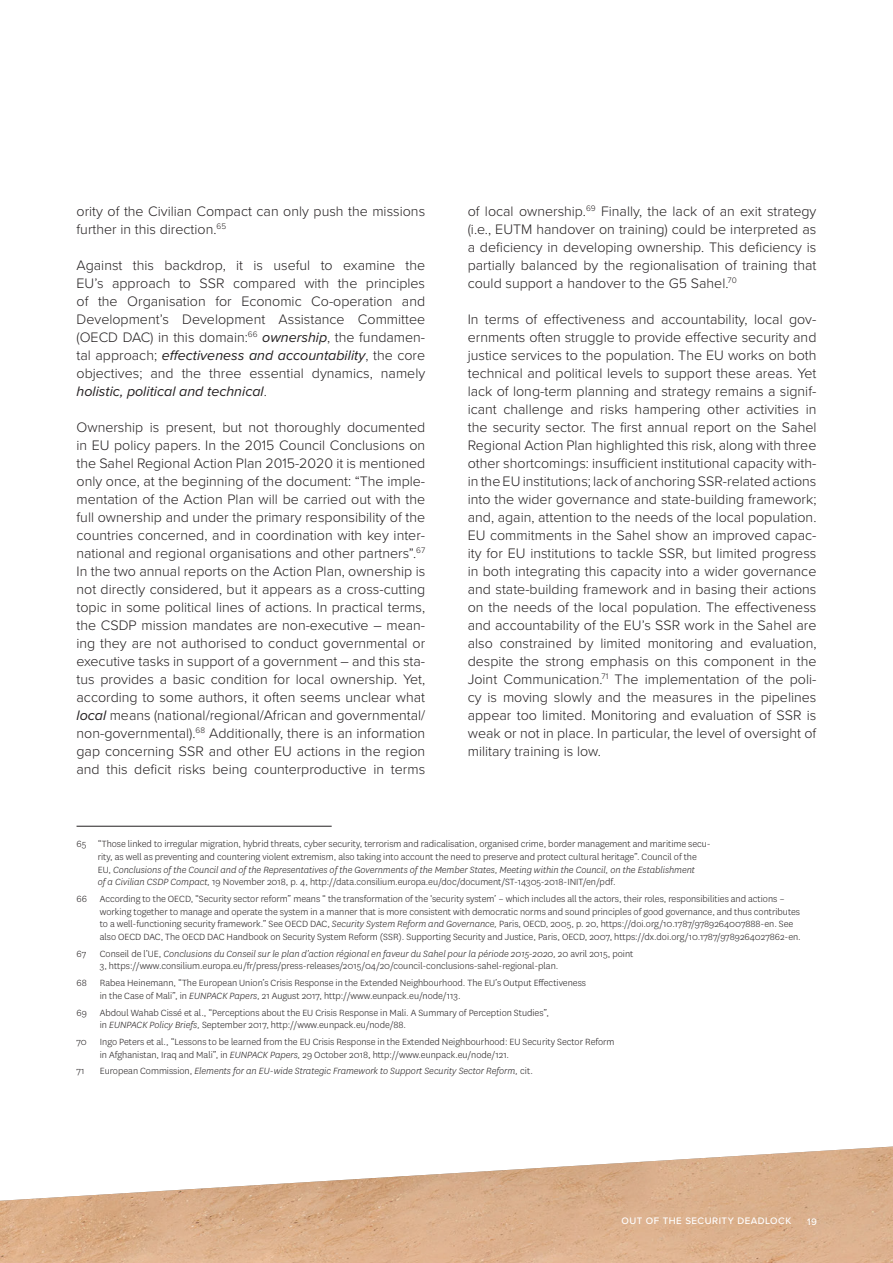
<style>
.page{position:relative;width:893px;height:1263px;background:#fff}
.page>*{position:absolute;margin:0;border:0;box-sizing:border-box;transform-origin:0 0}
.Texte-indd{font:300 14.25px/18px "Proxima Nova";color:#231f20;text-align:justify}
.NDBP{font:300 10.5px/12.6px "National";color:#231f20}
.NDBP-2{font:italic 300 10.5px "National";color:#231f20}
.t1{font:500 9.75px "Proxima Nova";letter-spacing:.05em;color:#fff}
.s1{font-weight:400;font-style:italic}
.s2{font-style:italic}
.s3{font-style:normal}
</style>
<div class="page">
<img style="left:0;top:1146px;width:893px;height:117px">
<hr style="left:77px;top:826px;width:255px;height:1px;background:#231f20">
<p class="Texte-indd" style="left:77px;top:201px;width:350px">ority of the Civilian Compact can only push the missions further in this direction.<sup>65</sup></p>
<p class="Texte-indd" style="left:77px;top:255px;width:350px">Against this backdrop, it is useful to examine the EU’s approach to SSR compared with the principles of the Organisation for Economic Co-operation and Development’s Development Assistance Committee (OECD DAC) in this domain:<sup>66</sup> <span class="s1">ownership</span>, the fundamen&shy;tal approach; <span class="s1">effectiveness and accountability</span>, the core objectives; and the three essential dynamics, namely <span class="s1">holistic, political and technical</span>.</p>
<p class="Texte-indd" style="left:77px;top:417px;width:350px">Ownership is present, but not thoroughly documented in EU policy papers. In the 2015 Council Conclusions on the Sahel Regional Action Plan 2015-2020 it is mentioned only once, at the beginning of the document: “The imple&shy;mentation of the Action Plan will be carried out with the full ownership and under the primary responsibility of the countries concerned, and in coordination with key inter&shy;national and regional organisations and other partners”.<sup>67<br></sup>In the two annual reports on the Action Plan, ownership is not directly considered, but it appears as a cross-cutting topic in some political lines of actions. In practical terms, the CSDP mission mandates are non-executive – mean&shy;ing they are not authorised to conduct governmental or executive tasks in support of a government – and this sta&shy;tus provides a basic condition for local ownership. Yet, according to some authors, it often seems unclear what <span class="s1">local</span> means (national/regional/African and governmental/ non-governmental).<sup>68</sup> Additionally, there is an information gap concerning SSR and other EU actions in the region and this deficit risks being counterproductive in terms</p>
<p class="Texte-indd" style="left:468px;top:201px;width:350px">of local ownership.<sup>69</sup> Finally, the lack of an exit strategy (i.e., EUTM handover on training) could be interpreted as a deficiency in developing ownership. This deficiency is partially balanced by the regionalisation of training that could support a handover to the G5 Sahel.<sup>70</sup></p>
<p class="Texte-indd" style="left:468px;top:309px;width:350px">In terms of effectiveness and accountability, local gov&shy;ernments often struggle to provide effective security and justice services to the population. The EU works on both technical and political levels to support these areas. Yet lack of long-term planning and strategy remains a signif&shy;icant challenge and risks hampering other activities in the security sector. The first annual report on the Sahel Regional Action Plan highlighted this risk, along with three other shortcomings: insufficient institutional capacity with&shy;in the EU institutions; lack of anchoring SSR-related actions into the wider governance and state-building framework; and, again, attention to the needs of the local population.<br>EU commitments in the Sahel show an improved capac&shy;ity for EU institutions to tackle SSR, but limited progress in both integrating this capacity into a wider governance and state-building framework and in basing their actions on the needs of the local population. The effectiveness and accountability of the EU’s SSR work in the Sahel are also constrained by limited monitoring and evaluation, despite the strong emphasis on this component in the Joint Communication.<sup>71</sup> The implementation of the poli&shy;cy is moving slowly and the measures in the pipelines appear too limited. Monitoring and evaluation of SSR is weak or not in place. In particular, the level of oversight of military training is low.</p>
<p class="NDBP" style="left:98px;top:837px;width:614px;text-indent:-21px">65 “Those linked to irregular migration, hybrid threats, cyber security, terrorism and radicalisation, organised crime, border management and maritime secu&shy;rity, as well as preventing and countering violent extremism, also taking into account the need to preserve and protect cultural heritage”. Council of the EU, <span class="s2">Conclusions of the Council and of the Representatives of the Governments of the Member States, Meeting within the Council, on the Establishment<br>of a Civilian CSDP Compact,</span> 19 November 2018, p. 4, http://data.consilium.europa.eu/doc/document/ST-14305-2018-INIT/en/pdf.</p>
<p class="NDBP" style="left:100px;top:892px;width:702px;text-indent:-23px">66 According to the OECD, “Security sector reform” means “ the transformation of the ‘security system’ – which includes all the actors, their roles, responsibilities and actions – working together to manage and operate the system in a manner that is more consistent with democratic norms and sound principles of good governance, and thus contributes to a well-functioning security framework.” See OECD DAC, <span class="s2">Security System Reform and Governance,</span> Paris, OECD, 2005, p. 20, https://doi.org/10.1787/9789264007888-en. See also OECD DAC, The OECD DAC Handbook on Security System Reform (SSR). Supporting Security and Justice, Paris, OECD, 2007, https://dx.doi.org/10.1787/9789264027862-en.</p>
<p class="NDBP" style="left:77px;top:947px;width:11px">67</p>
<p class="NDBP" style="left:100px;top:947px;width:535px">Conseil de l’UE, <span class="s2">Conclusions du Conseil sur le plan d’action régional en faveur du Sahel pour la période 2015-2020,</span> 20 avril 2015, point<br>3, https://www.consilium.europa.eu/fr/press/press-releases/2015/04/20/council-conclusions-sahel-regional-plan.</p>
<p class="NDBP" style="left:100px;top:976px;width:488px;text-indent:-23px">68 Rabea Heinemann, “The European Union’s Crisis Response in the Extended Neighbourhood. The EU’s Output Effectiveness in the Case of Mali”, in <span class="s2">EUNPACK Papers,</span> 21 August 2017, http://www.eunpack.eu/node/113.</p>
<p class="NDBP" style="left:100px;top:1006px;width:451px;text-indent:-23px">69 Abdoul Wahab Cissé et al., “Perceptions about the EU Crisis Response in Mali. A Summary of Perception Studies”, in <span class="s2">EUNPACK Policy Briefs,</span> September 2017, http://www.eunpack.eu/node/88.</p>
<p class="NDBP" style="left:100px;top:1035px;width:516px;text-indent:-23px">70 Ingo Peters et al., “Lessons to be learned from the EU Crisis Response in the Extended Neighbourhood: EU Security Sector Reform in Afghanistan, Iraq and Mali”, in <span class="s2">EUNPACK Papers,</span> 29 October 2018, http://www.eunpack.eu/node/121.</p>
<p class="NDBP" style="left:77px;top:1065px;width:10px">71</p>
<p class="NDBP-2" style="left:100px;top:1065px;width:435px"><span class="s3">European Commission,</span> Elements for an EU-wide Strategic Framework to Support Security Sector Reform, <span class="s3">cit.</span></p>
<p class="t1" style="left:621px;top:1213px;width:171px">OUT OF THE SECURITY DEADLOCK</p>
<p class="t1" style="left:807px;top:1214px;width:11px">19</p>
</div>
